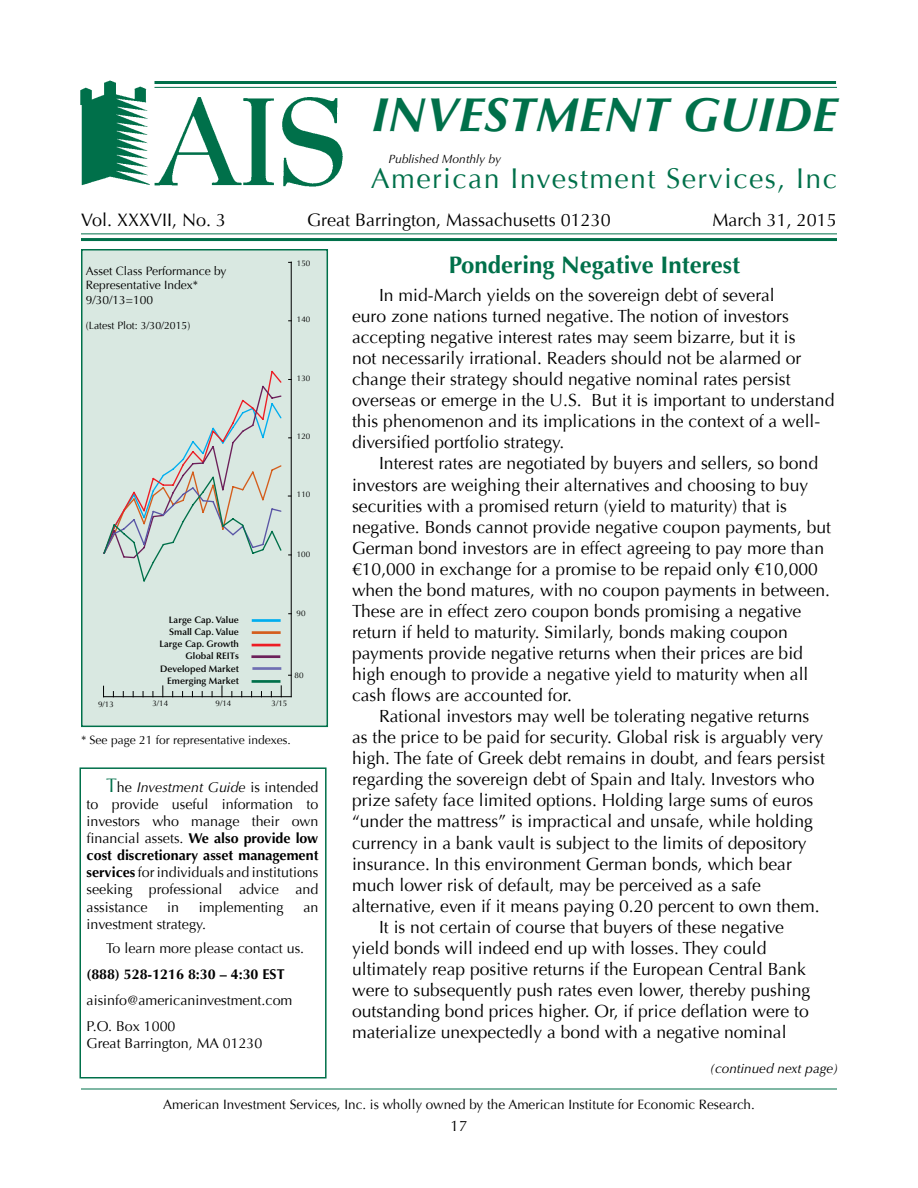
<style>
.page{position:relative;width:918px;height:1188px;background:#fff}
.page>*{position:absolute;margin:0;border:0;box-sizing:border-box;transform-origin:0 0}
.t1{font:italic 700 48px "Optima";letter-spacing:.01em;color:#00704a}
.t2{font:28.5px "Optima";letter-spacing:.05em;color:#00704a}
.t3{font:700 24px "Optima";color:#00704a}
.t4{font:18px "Optima";color:#000}
.t5{font:17.55px/21px "Optima";color:#000}
.t6{font:15px "Optima";color:#000}
.t7{font:14.25px/17.1px "Optima";color:#000}
.t8{font:700 14.25px "Optima";color:#000}
.t9{font:13.5px "Optima";color:#000}
.t10{font:italic 13.5px "Optima";color:#000}
.t11{font:12px/14.4px "Optima";color:#000}
.t12{font:italic 12px "Optima";color:#000}
.t13{font:10.5px "Optima";color:#000}
.t14{font:600 9.45px/12.1px "Optima";color:#000;text-align:right}
.t15{font:8.1px "Optima";color:#000}
.s1{font-size:19.5px;color:#00704a}
.s2{font-style:italic}
.s3{font-weight:700}
</style>
<div class="page">
<img style="left:80px;top:80px;width:270px;height:107px">
<hr style="left:81px;top:238px;width:756px;height:3px;background:#00704a">
<hr style="left:81px;top:234px;width:756px;height:1px;background:#00704a">
<hr style="left:154px;top:81px;width:682px;height:3px;background:#00704a">
<hr style="left:154px;top:87px;width:683px;height:1px;background:#00704a">
<div style="left:81px;top:249px;width:247px;height:478px;background:#d9e8e1;border:2px solid #00704a"></div>
<hr style="left:81px;top:1089px;width:756px;height:1px;background:#00704a">
<hr style="left:104px;top:696px;width:187px;height:1px;background:#000">
<hr style="left:291px;top:262px;width:1px;height:435px;background:#000">
<hr style="left:251px;top:655px;width:29px;height:3px;background:#6c205a">
<hr style="left:252px;top:667px;width:29px;height:3px;background:#6f6fb3">
<hr style="left:252px;top:631px;width:29px;height:3px;background:#d45e1d">
<hr style="left:252px;top:644px;width:28px;height:2px;background:#ed1d24">
<hr style="left:252px;top:680px;width:28px;height:3px;background:#00704a">
<hr style="left:252px;top:619px;width:29px;height:3px;background:#00aeef">
<svg style="left:103px;top:370px;width:188px;height:213px"></svg>
<div style="left:80px;top:767px;width:247px;height:311px;background:#fff;border:2px solid #00704a"></div>
<h1 class="t1" style="left:372px;top:87px;width:467px">INVESTMENT GUIDE</h1>
<h2 class="t2" style="left:371px;top:161px;width:468px">American Investment Services, Inc</h2>
<p class="t12" style="left:389px;top:152px;width:114px">Published Monthly by</p>
<p class="t4" style="left:81px;top:209px;width:147px">Vol. XXXVII, No. 3</p>
<p class="t4" style="left:307px;top:209px;width:305px">Great Barrington, Massachusetts 01230</p>
<p class="t4" style="left:712px;top:209px;width:126px">March 31, 2015</p>
<p class="t11" style="left:86px;top:264px;width:142px">Asset Class Performance by<br>Representative Index*<br>9/30/13=100</p>
<p class="t13" style="left:86px;top:319px;width:106px">(Latest Plot: 3/30/2015)</p>
<p class="t15" style="left:297px;top:259px;width:15px">150</p>
<p class="t15" style="left:297px;top:315px;width:15px">140</p>
<p class="t15" style="left:297px;top:374px;width:15px">130</p>
<p class="t15" style="left:297px;top:432px;width:15px">120</p>
<p class="t15" style="left:297px;top:490px;width:15px">110</p>
<p class="t15" style="left:297px;top:549px;width:15px">100</p>
<p class="t14" style="left:160px;top:614px;width:81px">Large Cap. Value<br>Small Cap. Value<br>Large Cap. Growth<br>Global REITs<br>Developed Market<br>Emerging Market</p>
<p class="t15" style="left:98px;top:699px;width:17px">9/13</p>
<p class="t15" style="left:152px;top:699px;width:17px">3/14</p>
<p class="t15" style="left:216px;top:699px;width:17px">9/14</p>
<p class="t15" style="left:272px;top:699px;width:17px">3/15</p>
<p class="t15" style="left:297px;top:609px;width:11px">90</p>
<p class="t15" style="left:295px;top:670px;width:11px">80</p>
<p class="t11" style="left:81px;top:733px;width:211px">* See page 21 for representative indexes.</p>
<p class="t7" style="left:87px;top:779px;width:233px;text-align:justify;text-indent:19px"><span class="s1">T</span>he <span class="s2">Investment Guide</span> is intended to provide useful information to investors who manage their own financial assets. <span class="s3">We also provide low cost discretionary asset management services</span> for individuals and institutions seeking professional advice and assistance</p>
<p class="t7" style="left:167px;top:898px;width:13px">in</p>
<p class="t7" style="left:199px;top:898px;width:86px">implementing</p>
<p class="t7" style="left:303px;top:898px;width:17px">an</p>
<p class="t7" style="left:106px;top:912px;width:200px;line-height:24px;text-indent:-19px">investment strategy.<br>To learn more please contact us.</p>
<p class="t8" style="left:87px;top:966px;width:200px">(888) 528-1216 8:30 – 4:30 EST</p>
<p class="t7" style="left:87px;top:987px;width:207px;line-height:26.1px">aisinfo@americaninvestment.com<br>P.O. Box 1000</p>
<p class="t7" style="left:87px;top:1035px;width:177px">Great Barrington, MA 01230</p>
<h3 class="t3" style="left:449px;top:251px;width:293px">Pondering Negative Interest</h3>
<p class="t5" style="left:352px;top:285px;width:484px;text-indent:27px">In mid-March yields on the sovereign debt of several<br>euro zone nations turned negative. The notion of investors accepting negative interest rates may seem bizarre, but it is<br>not necessarily irrational. Readers should not be alarmed or change their strategy should negative nominal rates persist overseas or emerge in the U.S. But it is important to understand this phenomenon and its implications in the context of a well&shy;diversified portfolio strategy.</p>
<p class="t5" style="left:352px;top:453px;width:481px;text-indent:27px">Interest rates are negotiated by buyers and sellers, so bond investors are weighing their alternatives and choosing to buy securities with a promised return (yield to maturity) that is negative. Bonds cannot provide negative coupon payments, but German bond investors are in effect agreeing to pay more than €10,000 in exchange for a promise to be repaid only €10,000 when the bond matures, with no coupon payments in between.<br>These are in effect zero coupon bonds promising a negative return if held to maturity. Similarly, bonds making coupon payments provide negative returns when their prices are bid high enough to provide a negative yield to maturity when all cash flows are accounted for.</p>
<p class="t5" style="left:379px;top:706px;width:432px">Rational investors may well be tolerating negative returns</p>
<p class="t5" style="left:352px;top:727px;width:473px">as the price to be paid for security. Global risk is arguably very</p>
<p class="t5" style="left:352px;top:748px;width:474px">high. The fate of Greek debt remains in doubt, and fears persist</p>
<p class="t5" style="left:352px;top:769px;width:464px">regarding the sovereign debt of Spain and Italy. Investors who</p>
<p class="t5" style="left:352px;top:790px;width:463px">prize safety face limited options. Holding large sums of euros</p>
<p class="t5" style="left:352px;top:811px;width:462px">“under the mattress” is impractical and unsafe, while holding</p>
<p class="t5" style="left:352px;top:832px;width:456px">currency in a bank vault is subject to the limits of depository</p>
<p class="t5" style="left:352px;top:853px;width:441px">insurance. In this environment German bonds, which bear</p>
<p class="t5" style="left:352px;top:874px;width:410px">much lower risk of default, may be perceived as a safe</p>
<p class="t5" style="left:352px;top:895px;width:469px">alternative, even if it means paying 0.20 percent to own them.</p>
<p class="t5" style="left:379px;top:917px;width:406px">It is not certain of course that buyers of these negative</p>
<p class="t5" style="left:352px;top:938px;width:416px">yield bonds will indeed end up with losses. They could</p>
<p class="t5" style="left:352px;top:959px;width:455px">ultimately reap positive returns if the European Central Bank</p>
<p class="t5" style="left:352px;top:980px;width:460px">were to subsequently push rates even lower, thereby pushing</p>
<p class="t5" style="left:352px;top:1001px;width:458px">outstanding bond prices higher. Or, if price deflation were to</p>
<p class="t5" style="left:352px;top:1022px;width:436px">materialize unexpectedly a bond with a negative nominal</p>
<p class="t10" style="left:710px;top:1061px;width:130px">(continued next page)</p>
<p class="t9" style="left:163px;top:1096px;width:593px">American Investment Services, Inc. is wholly owned by the American Institute for Economic Research.</p>
<p class="t6" style="left:451px;top:1117px;width:18px">17</p>
</div>
